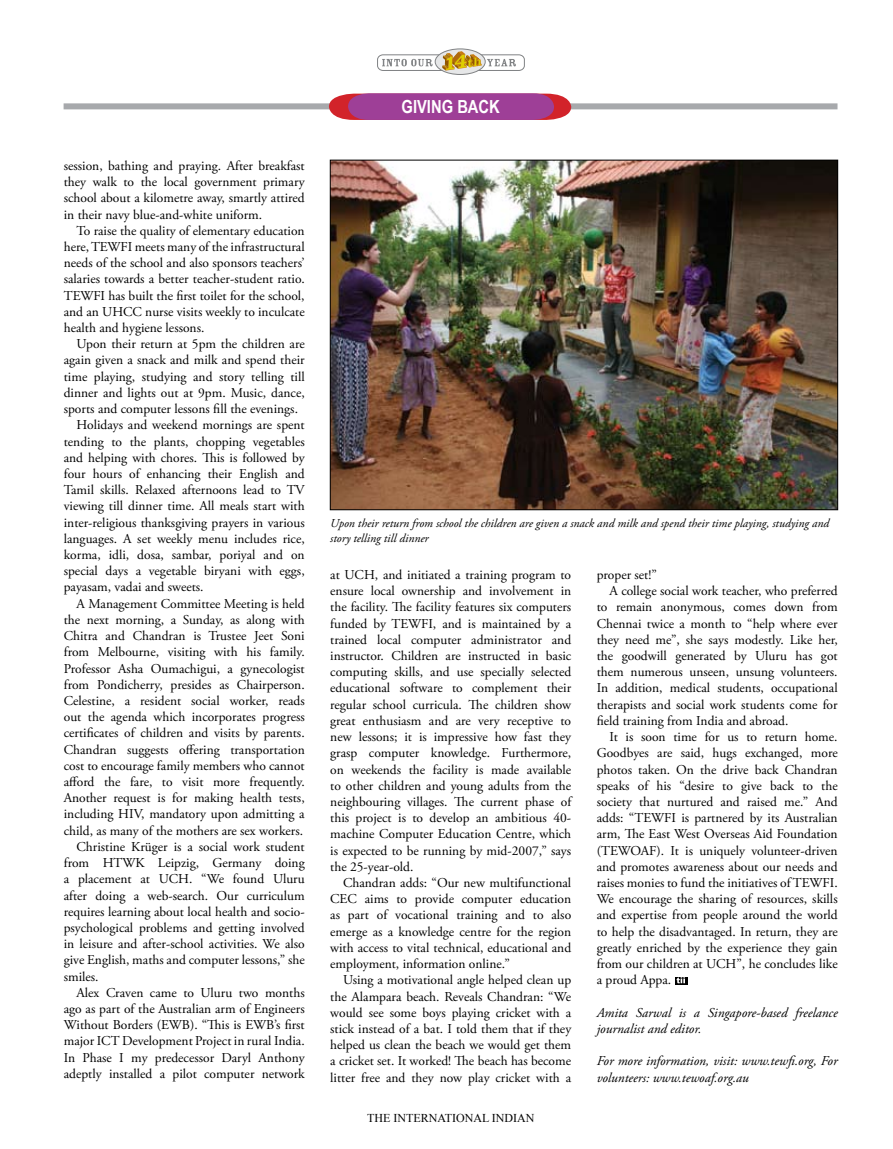
<style>
.page{position:relative;width:893px;height:1149px;background:#fff}
.page>*{position:absolute;margin:0;border:0;box-sizing:border-box;transform-origin:0 0}
.t1{font:700 18px "Arial Narrow";color:#fff}
.t2{font:13.5px/16.2px "Adobe Garamond Pro";color:#000;text-align:justify}
.t3{font:italic 13.5px/16.2px "Adobe Garamond Pro";color:#000}
.t4{font:italic 12px/14.4px "Adobe Garamond Pro";color:#000}
.t5{font:12px "Times New Roman";color:#000}
</style>
<div class="page">
<svg style="left:675px;top:977px;width:12px;height:6px"></svg>
<svg style="left:677px;top:977px;width:8px;height:6px"></svg>
<img style="left:332px;top:162px;width:504px;height:346px">
<div style="left:64px;top:103px;width:773px;height:6px;background:#a7a9ac"></div>
<svg style="left:329px;top:93px;width:242px;height:27px;background:#aa458c"></svg>
<div style="left:377px;top:54px;width:148px;height:17px;border:1px solid #808284;border-radius:5px"></div>
<svg style="left:382px;top:59px;width:51px;height:7px"></svg>
<svg style="left:435px;top:49px;width:50px;height:25px"></svg>
<div style="left:435px;top:48px;width:51px;height:27px;border:1px solid #808284;border-radius:50%"></div>
<svg style="left:442px;top:51px;width:74px;height:20px"></svg>
<p class="t2" style="left:64px;top:158px;width:242px">session, bathing and praying. After breakfast they walk to the local government primary school about a kilometre away, smartly attired in their navy blue-and-white uniform.</p>
<p class="t2" style="left:64px;top:223px;width:242px;text-indent:13px">To raise the quality of elementary education here, TEWFI meets many of the infrastructural needs of the school and also sponsors teachers’ salaries towards a better teacher-student ratio.<br>TEWFI has built the first toilet for the school, and an UHCC nurse visits weekly to inculcate health and hygiene lessons.</p>
<p class="t2" style="left:77px;top:336px;width:230px">Upon their return at 5pm the children are</p>
<p class="t2" style="left:64px;top:352px;width:242px">again given a snack and milk and spend their</p>
<p class="t2" style="left:64px;top:368px;width:242px">time playing, studying and story telling till</p>
<p class="t2" style="left:64px;top:385px;width:242px">dinner and lights out at 9pm. Music, dance,</p>
<p class="t2" style="left:64px;top:401px;width:236px">sports and computer lessons fill the evenings.</p>
<p class="t2" style="left:77px;top:417px;width:230px">Holidays and weekend mornings are spent</p>
<p class="t2" style="left:64px;top:433px;width:242px">tending to the plants, chopping vegetables</p>
<p class="t2" style="left:64px;top:449px;width:242px">and helping with chores. This is followed by</p>
<p class="t2" style="left:64px;top:466px;width:242px">four hours of enhancing their English and</p>
<p class="t2" style="left:64px;top:482px;width:242px">Tamil skills. Relaxed afternoons lead to TV</p>
<p class="t2" style="left:64px;top:498px;width:242px">viewing till dinner time. All meals start with</p>
<p class="t2" style="left:64px;top:514px;width:242px">inter-religious thanksgiving prayers in various</p>
<p class="t2" style="left:64px;top:530px;width:242px">languages. A set weekly menu includes rice,</p>
<p class="t2" style="left:64px;top:547px;width:242px">korma, idli, dosa, sambar, poriyal and on</p>
<p class="t2" style="left:64px;top:563px;width:242px">special days a vegetable biryani with eggs,</p>
<p class="t2" style="left:64px;top:579px;width:141px">payasam, vadai and sweets.</p>
<p class="t2" style="left:77px;top:595px;width:230px">A Management Committee Meeting is held</p>
<p class="t2" style="left:64px;top:611px;width:242px">the next morning, a Sunday, as along with</p>
<p class="t2" style="left:64px;top:628px;width:242px">Chitra and Chandran is Trustee Jeet Soni</p>
<p class="t2" style="left:64px;top:644px;width:242px">from Melbourne, visiting with his family.</p>
<p class="t2" style="left:64px;top:660px;width:242px">Professor Asha Oumachigui, a gynecologist</p>
<p class="t2" style="left:64px;top:676px;width:242px">from Pondicherry, presides as Chairperson.</p>
<p class="t2" style="left:64px;top:692px;width:242px">Celestine, a resident social worker, reads</p>
<p class="t2" style="left:64px;top:709px;width:242px">out the agenda which incorporates progress</p>
<p class="t2" style="left:64px;top:725px;width:242px">certificates of children and visits by parents.</p>
<p class="t2" style="left:64px;top:741px;width:242px">Chandran suggests offering transportation</p>
<p class="t2" style="left:64px;top:757px;width:242px">cost to encourage family members who cannot</p>
<p class="t2" style="left:64px;top:773px;width:242px">afford the fare, to visit more frequently.</p>
<p class="t2" style="left:64px;top:790px;width:242px">Another request is for making health tests,</p>
<p class="t2" style="left:64px;top:806px;width:242px">including HIV, mandatory upon admitting a</p>
<p class="t2" style="left:64px;top:822px;width:241px">child, as many of the mothers are sex workers.</p>
<p class="t2" style="left:77px;top:838px;width:230px">Christine Krüger is a social work student</p>
<p class="t2" style="left:64px;top:854px;width:242px">from HTWK Leipzig, Germany doing</p>
<p class="t2" style="left:64px;top:871px;width:242px">a placement at UCH. “We found Uluru</p>
<p class="t2" style="left:64px;top:887px;width:242px">after doing a web-search. Our curriculum</p>
<p class="t2" style="left:64px;top:903px;width:242px">requires learning about local health and socio-</p>
<p class="t2" style="left:64px;top:919px;width:242px">psychological problems and getting involved</p>
<p class="t2" style="left:64px;top:935px;width:242px">in leisure and after-school activities. We also</p>
<p class="t2" style="left:64px;top:952px;width:242px">give English, maths and computer lessons,” she</p>
<p class="t2" style="left:64px;top:968px;width:36px">smiles.</p>
<p class="t2" style="left:77px;top:984px;width:230px">Alex Craven came to Uluru two months</p>
<p class="t2" style="left:64px;top:1000px;width:242px">ago as part of the Australian arm of Engineers</p>
<p class="t2" style="left:64px;top:1016px;width:242px">Without Borders (EWB). “This is EWB’s first</p>
<p class="t2" style="left:64px;top:1033px;width:242px">major ICT Development Project in rural India.</p>
<p class="t2" style="left:64px;top:1049px;width:242px">In Phase I my predecessor Daryl Anthony</p>
<p class="t2" style="left:64px;top:1065px;width:242px">adeptly installed a pilot computer network</p>
<h1 class="t1" style="left:402px;top:93px;width:100px">GIVING BACK</h1>
<p class="t4" style="left:330px;top:516px;width:500px">Upon their return from school the children are given a snack and milk and spend their time playing, studying and story telling till dinner</p>
<p class="t2" style="left:330px;top:567px;width:242px">at UCH, and initiated a training program to ensure local ownership and involvement in the facility. The facility features six computers funded by TEWFI, and is maintained by a trained local computer administrator and instructor. Children are instructed in basic computing skills, and use specially selected educational software to complement their regular school curricula. The children show great enthusiasm and are very receptive to new lessons; it is impressive how fast they grasp computer knowledge. Furthermore, on weekends the facility is made available to other children and young adults from the neighbouring villages. The current phase of this project is to develop an ambitious 40- machine Computer Education Centre, which is expected to be running by mid-2007,” says the 25-year-old.</p>
<p class="t2" style="left:330px;top:874px;width:242px;text-indent:13px">Chandran adds: “Our new multifunctional CEC aims to provide computer education as part of vocational training and to also emerge as a knowledge centre for the region with access to vital technical, educational and employment, information online.”</p>
<p class="t2" style="left:330px;top:972px;width:242px;text-indent:13px">Using a motivational angle helped clean up the Alampara beach. Reveals Chandran: “We would see some boys playing cricket with a stick instead of a bat. I told them that if they helped us clean the beach we would get them a cricket set. It worked! The beach has become litter free and they now play cricket with a</p>
<p class="t5" style="left:367px;top:1109px;width:169px">THE INTERNATIONAL INDIAN</p>
<p class="t2" style="left:597px;top:567px;width:62px">proper set!”</p>
<p class="t2" style="left:609px;top:583px;width:230px">A college social work teacher, who preferred</p>
<p class="t2" style="left:597px;top:599px;width:242px">to remain anonymous, comes down from</p>
<p class="t2" style="left:597px;top:615px;width:242px">Chennai twice a month to “help where ever</p>
<p class="t2" style="left:597px;top:631px;width:242px">they need me”, she says modestly. Like her,</p>
<p class="t2" style="left:597px;top:648px;width:242px">the goodwill generated by Uluru has got</p>
<p class="t2" style="left:597px;top:664px;width:242px">them numerous unseen, unsung volunteers.</p>
<p class="t2" style="left:597px;top:680px;width:242px">In addition, medical students, occupational</p>
<p class="t2" style="left:597px;top:696px;width:242px">therapists and social work students come for</p>
<p class="t2" style="left:597px;top:712px;width:193px">field training from India and abroad.</p>
<p class="t2" style="left:609px;top:729px;width:230px">It is soon time for us to return home.</p>
<p class="t2" style="left:597px;top:745px;width:242px">Goodbyes are said, hugs exchanged, more</p>
<p class="t2" style="left:597px;top:761px;width:242px">photos taken. On the drive back Chandran</p>
<p class="t2" style="left:597px;top:777px;width:242px">speaks of his “desire to give back to the</p>
<p class="t2" style="left:597px;top:793px;width:242px">society that nurtured and raised me.” And</p>
<p class="t2" style="left:597px;top:810px;width:242px">adds: “TEWFI is partnered by its Australian</p>
<p class="t2" style="left:597px;top:826px;width:242px">arm, The East West Overseas Aid Foundation</p>
<p class="t2" style="left:597px;top:842px;width:242px">(TEWOAF). It is uniquely volunteer-driven</p>
<p class="t2" style="left:597px;top:858px;width:242px">and promotes awareness about our needs and</p>
<p class="t2" style="left:597px;top:874px;width:242px">raises monies to fund the initiatives of TEWFI.</p>
<p class="t2" style="left:597px;top:891px;width:242px">We encourage the sharing of resources, skills</p>
<p class="t2" style="left:597px;top:907px;width:242px">and expertise from people around the world</p>
<p class="t2" style="left:597px;top:923px;width:242px">to help the disadvantaged. In return, they are</p>
<p class="t2" style="left:597px;top:939px;width:242px">greatly enriched by the experience they gain</p>
<p class="t2" style="left:597px;top:955px;width:242px">from our children at UCH”, he concludes like</p>
<p class="t2" style="left:597px;top:972px;width:76px">a proud Appa.</p>
<p class="t3" style="left:597px;top:1004px;width:242px">Amita Sarwal is a Singapore-based freelance journalist and editor.</p>
<p class="t3" style="left:597px;top:1052px;width:242px">For more information, visit: www.tewfi.org, For volunteers: www.tewoaf.org.au</p>
</div>
